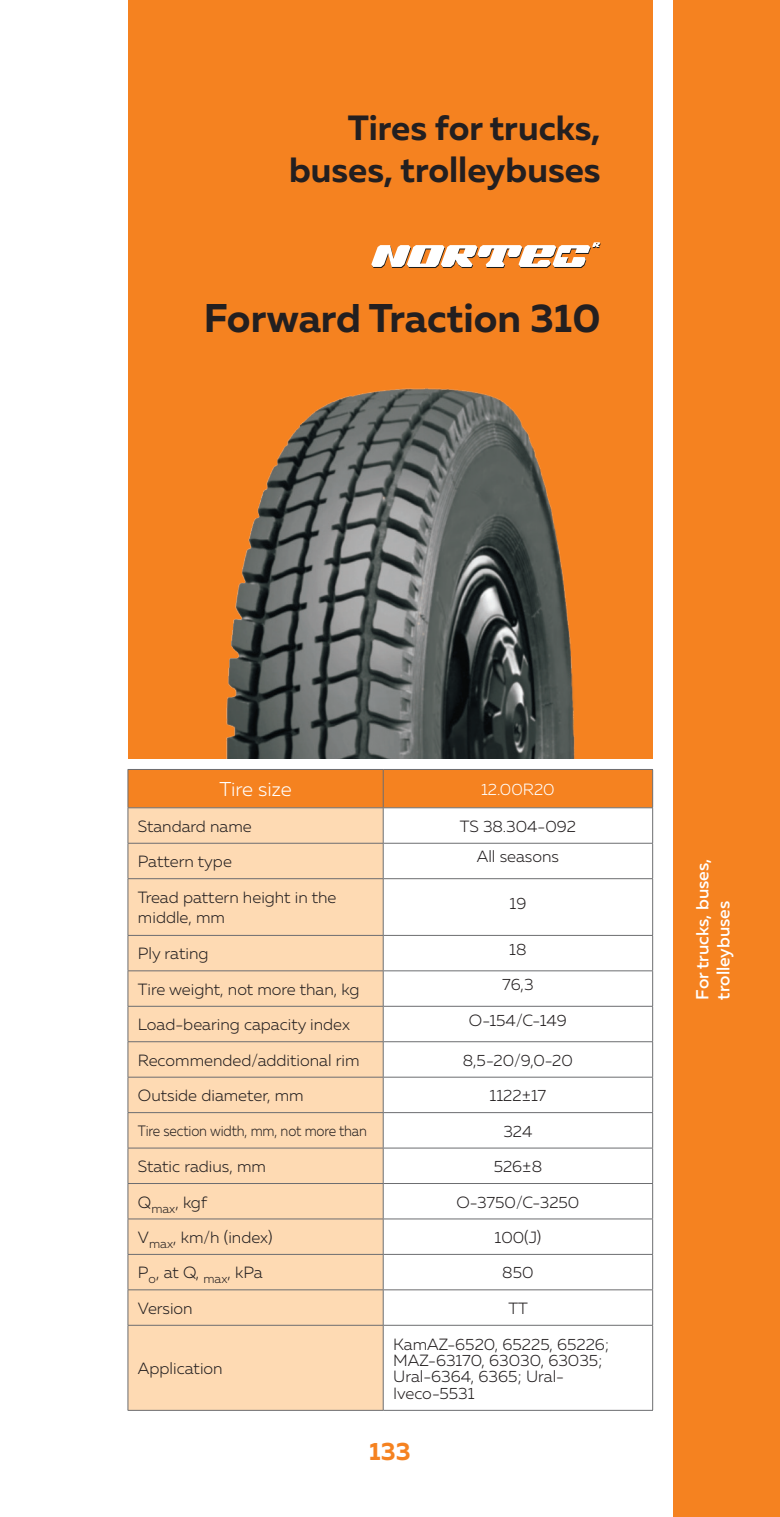
<style>
.page{position:relative;width:780px;height:1517px;background:#fff}
.page>*{position:absolute;margin:0;border:0;box-sizing:border-box;transform-origin:0 0}
.название{font:700 40px "Muller";color:#231f20}
.t1{font:700 35px/42px "Muller";color:#231f20;text-align:right}
.t2{font:700 25px "Muller";color:#f58220}
.таблица{font:300 20px "Muller";letter-spacing:-.005em;color:#fff}
.t3{font:500 17.5px/21px "Muller";color:#fff}
.таблица-2{font:300 16.25px/20px "Muller";color:#231f20}
.таблица-3{font:300 16.25px "Muller";color:#fff}
.таблица-4{font:300 15px "Muller";letter-spacing:-.01em;color:#231f20;scale:.9 1}
</style>
<div class="page">
<div style="left:673px;top:0;width:107px;height:1517px;background:#f58220"></div>
<div style="left:128px;top:0;width:524px;height:758px;background:#f58220"></div>
<svg style="left:371px;top:242px;width:229px;height:26px"></svg>
<div style="left:128px;top:770px;width:524px;height:37px;background:#f58220"></div>
<div style="left:128px;top:808px;width:255px;height:601px;background:#fedab3"></div>
<svg style="left:384px;top:808px;width:268px;height:483px"></svg>
<hr style="left:128px;top:769px;width:255px;height:1px;background:#6c6d70">
<hr style="left:127px;top:770px;width:1px;height:37px;background:#6c6d70">
<hr style="left:383px;top:769px;width:270px;height:1px;background:#6c6d70">
<hr style="left:383px;top:770px;width:1px;height:37px;background:#6c6d70">
<hr style="left:652px;top:770px;width:1px;height:37px;background:#6c6d70">
<hr style="left:128px;top:807px;width:255px;height:1px;background:#6c6d70">
<hr style="left:127px;top:808px;width:1px;height:35px;background:#6c6d70">
<hr style="left:383px;top:807px;width:270px;height:1px;background:#6c6d70">
<hr style="left:383px;top:808px;width:1px;height:35px;background:#6c6d70">
<hr style="left:652px;top:808px;width:1px;height:35px;background:#6c6d70">
<hr style="left:128px;top:843px;width:255px;height:1px;background:#6c6d70">
<hr style="left:127px;top:843px;width:1px;height:35px;background:#6c6d70">
<hr style="left:383px;top:843px;width:270px;height:1px;background:#6c6d70">
<hr style="left:383px;top:843px;width:1px;height:35px;background:#6c6d70">
<hr style="left:652px;top:843px;width:1px;height:35px;background:#6c6d70">
<hr style="left:128px;top:878px;width:255px;height:1px;background:#6c6d70">
<hr style="left:127px;top:879px;width:1px;height:56px;background:#6c6d70">
<hr style="left:383px;top:878px;width:270px;height:1px;background:#6c6d70">
<hr style="left:383px;top:879px;width:1px;height:56px;background:#6c6d70">
<hr style="left:652px;top:879px;width:1px;height:56px;background:#6c6d70">
<hr style="left:128px;top:935px;width:255px;height:1px;background:#6c6d70">
<hr style="left:127px;top:935px;width:1px;height:35px;background:#6c6d70">
<hr style="left:383px;top:935px;width:270px;height:1px;background:#6c6d70">
<hr style="left:383px;top:935px;width:1px;height:35px;background:#6c6d70">
<hr style="left:652px;top:935px;width:1px;height:35px;background:#6c6d70">
<hr style="left:128px;top:970px;width:255px;height:1px;background:#6c6d70">
<hr style="left:127px;top:971px;width:1px;height:35px;background:#6c6d70">
<hr style="left:383px;top:970px;width:270px;height:1px;background:#6c6d70">
<hr style="left:383px;top:971px;width:1px;height:35px;background:#6c6d70">
<hr style="left:652px;top:971px;width:1px;height:35px;background:#6c6d70">
<hr style="left:128px;top:1006px;width:255px;height:1px;background:#6c6d70">
<hr style="left:127px;top:1006px;width:1px;height:35px;background:#6c6d70">
<hr style="left:383px;top:1006px;width:270px;height:1px;background:#6c6d70">
<hr style="left:383px;top:1006px;width:1px;height:35px;background:#6c6d70">
<hr style="left:652px;top:1006px;width:1px;height:35px;background:#6c6d70">
<hr style="left:128px;top:1041px;width:255px;height:1px;background:#6c6d70">
<hr style="left:127px;top:1042px;width:1px;height:35px;background:#6c6d70">
<hr style="left:383px;top:1041px;width:270px;height:1px;background:#6c6d70">
<hr style="left:383px;top:1042px;width:1px;height:35px;background:#6c6d70">
<hr style="left:652px;top:1042px;width:1px;height:35px;background:#6c6d70">
<hr style="left:128px;top:1076px;width:255px;height:1px;background:#6c6d70">
<hr style="left:127px;top:1077px;width:1px;height:35px;background:#6c6d70">
<hr style="left:383px;top:1076px;width:270px;height:1px;background:#6c6d70">
<hr style="left:383px;top:1077px;width:1px;height:35px;background:#6c6d70">
<hr style="left:652px;top:1077px;width:1px;height:35px;background:#6c6d70">
<hr style="left:128px;top:1112px;width:255px;height:1px;background:#6c6d70">
<hr style="left:127px;top:1113px;width:1px;height:34px;background:#6c6d70">
<hr style="left:383px;top:1112px;width:270px;height:1px;background:#6c6d70">
<hr style="left:383px;top:1113px;width:1px;height:34px;background:#6c6d70">
<hr style="left:652px;top:1113px;width:1px;height:34px;background:#6c6d70">
<hr style="left:128px;top:1147px;width:255px;height:1px;background:#6c6d70">
<hr style="left:127px;top:1148px;width:1px;height:35px;background:#6c6d70">
<hr style="left:383px;top:1147px;width:270px;height:1px;background:#6c6d70">
<hr style="left:383px;top:1148px;width:1px;height:35px;background:#6c6d70">
<hr style="left:652px;top:1148px;width:1px;height:35px;background:#6c6d70">
<hr style="left:128px;top:1183px;width:255px;height:1px;background:#6c6d70">
<hr style="left:127px;top:1183px;width:1px;height:35px;background:#6c6d70">
<hr style="left:383px;top:1183px;width:270px;height:1px;background:#6c6d70">
<hr style="left:383px;top:1183px;width:1px;height:35px;background:#6c6d70">
<hr style="left:652px;top:1183px;width:1px;height:35px;background:#6c6d70">
<hr style="left:127px;top:1254px;width:1px;height:35px;background:#6c6d70">
<hr style="left:383px;top:1254px;width:1px;height:35px;background:#6c6d70">
<hr style="left:652px;top:1254px;width:1px;height:35px;background:#6c6d70">
<hr style="left:128px;top:1218px;width:255px;height:1px;background:#6c6d70">
<hr style="left:127px;top:1219px;width:1px;height:35px;background:#6c6d70">
<hr style="left:383px;top:1218px;width:270px;height:1px;background:#6c6d70">
<hr style="left:383px;top:1219px;width:1px;height:35px;background:#6c6d70">
<hr style="left:652px;top:1219px;width:1px;height:35px;background:#6c6d70">
<hr style="left:128px;top:1254px;width:255px;height:1px;background:#6c6d70">
<hr style="left:383px;top:1254px;width:270px;height:1px;background:#6c6d70">
<hr style="left:128px;top:1289px;width:255px;height:1px;background:#6c6d70">
<hr style="left:127px;top:1290px;width:1px;height:35px;background:#6c6d70">
<hr style="left:383px;top:1289px;width:270px;height:1px;background:#6c6d70">
<hr style="left:383px;top:1290px;width:1px;height:35px;background:#6c6d70">
<hr style="left:652px;top:1290px;width:1px;height:35px;background:#6c6d70">
<hr style="left:128px;top:1324px;width:255px;height:1px;background:#6c6d70">
<hr style="left:127px;top:1325px;width:1px;height:85px;background:#6c6d70">
<hr style="left:383px;top:1324px;width:270px;height:1px;background:#6c6d70">
<hr style="left:383px;top:1325px;width:1px;height:85px;background:#6c6d70">
<hr style="left:652px;top:1325px;width:1px;height:85px;background:#6c6d70">
<hr style="left:128px;top:1409px;width:255px;height:1px;background:#6c6d70">
<hr style="left:383px;top:1409px;width:270px;height:1px;background:#6c6d70">
<img style="left:227px;top:388px;width:348px;height:370px">
<h2 class="t1" style="left:289px;top:107px;width:313px">Tires for trucks, buses, trolleybuses</h2>
<p class="название" style="left:204px;top:293px;width:398px">Forward Traction 310</p>
<p class="таблица" style="left:219px;top:777px;width:74px">Tire size</p>
<p class="таблица-3" style="left:481px;top:779px;width:75px">12.00R20</p>
<p class="таблица-2" style="left:138px;top:816px;width:115px">Standard name</p>
<p class="таблица-2" style="left:460px;top:816px;width:118px">TS 38.304-092</p>
<p class="таблица-2" style="left:138px;top:851px;width:95px">Pattern type</p>
<p class="таблица-2" style="left:477px;top:846px;width:84px">All seasons</p>
<p class="таблица-2" style="left:138px;top:887px;width:200px">Tread pattern height in the middle, mm</p>
<p class="таблица-2" style="left:509px;top:892px;width:18px">19</p>
<p class="таблица-2" style="left:138px;top:943px;width:72px">Ply rating</p>
<p class="таблица-2" style="left:509px;top:939px;width:19px">18</p>
<p class="таблица-2" style="left:138px;top:979px;width:223px">Tire weight, not more than, kg</p>
<p class="таблица-2" style="left:502px;top:974px;width:33px">76,3</p>
<p class="таблица-2" style="left:138px;top:1014px;width:213px">Load-bearing capacity index</p>
<p class="таблица-2" style="left:469px;top:1009px;width:99px">О-154/С-149</p>
<p class="таблица-2" style="left:138px;top:1050px;width:223px">Recommended/additional rim</p>
<p class="таблица-2" style="left:463px;top:1050px;width:111px">8,5-20/9,0-20</p>
<p class="таблица-2" style="left:138px;top:1085px;width:167px">Outside diameter, mm</p>
<p class="таблица-2" style="left:489px;top:1085px;width:58px">1122±17</p>
<p class="таблица-4" style="left:138px;top:1122px;width:256px">Tire section width, mm, not more than</p>
<p class="таблица-2" style="left:503px;top:1121px;width:30px">324</p>
<p class="таблица-2" style="left:138px;top:1156px;width:130px">Static radius, mm</p>
<p class="таблица-2" style="left:493px;top:1156px;width:50px">526±8</p>
<p class="таблица-2" style="left:138px;top:1191px;width:71px">Q<sub>max</sub>, kgf</p>
<p class="таблица-2" style="left:456px;top:1191px;width:124px">О-3750/С-3250</p>
<p class="таблица-2" style="left:138px;top:1227px;width:136px">V<sub>max</sub>, km/h (index)</p>
<p class="таблица-2" style="left:494px;top:1227px;width:48px">100(J)</p>
<p class="таблица-2" style="left:138px;top:1262px;width:126px">P<sub>o</sub>, at Q, <sub>max</sub>, kPa</p>
<p class="таблица-2" style="left:502px;top:1262px;width:33px">850</p>
<p class="таблица-2" style="left:138px;top:1298px;width:56px">Version</p>
<p class="таблица-2" style="left:508px;top:1298px;width:21px">TT</p>
<p class="таблица-2" style="left:138px;top:1358px;width:86px">Application</p>
<p class="таблица-2" style="left:393px;top:1334px;width:218px">KamAZ-6520, 65225, 65226;</p>
<p class="таблица-2" style="left:393px;top:1350px;width:211px">MAZ-63170, 63030, 63035;</p>
<p class="таблица-2" style="left:393px;top:1368px;width:172px;line-height:16.2px">Ural-6364, 6365; Ural-<br>Iveco-5531</p>
<h3 class="t2" style="left:369px;top:1436px;width:43px">133</h3>
<p class="t3" style="left:691px;top:999px;width:142px;rotate:-90deg">For trucks, buses, trolleybuses</p>
</div>
